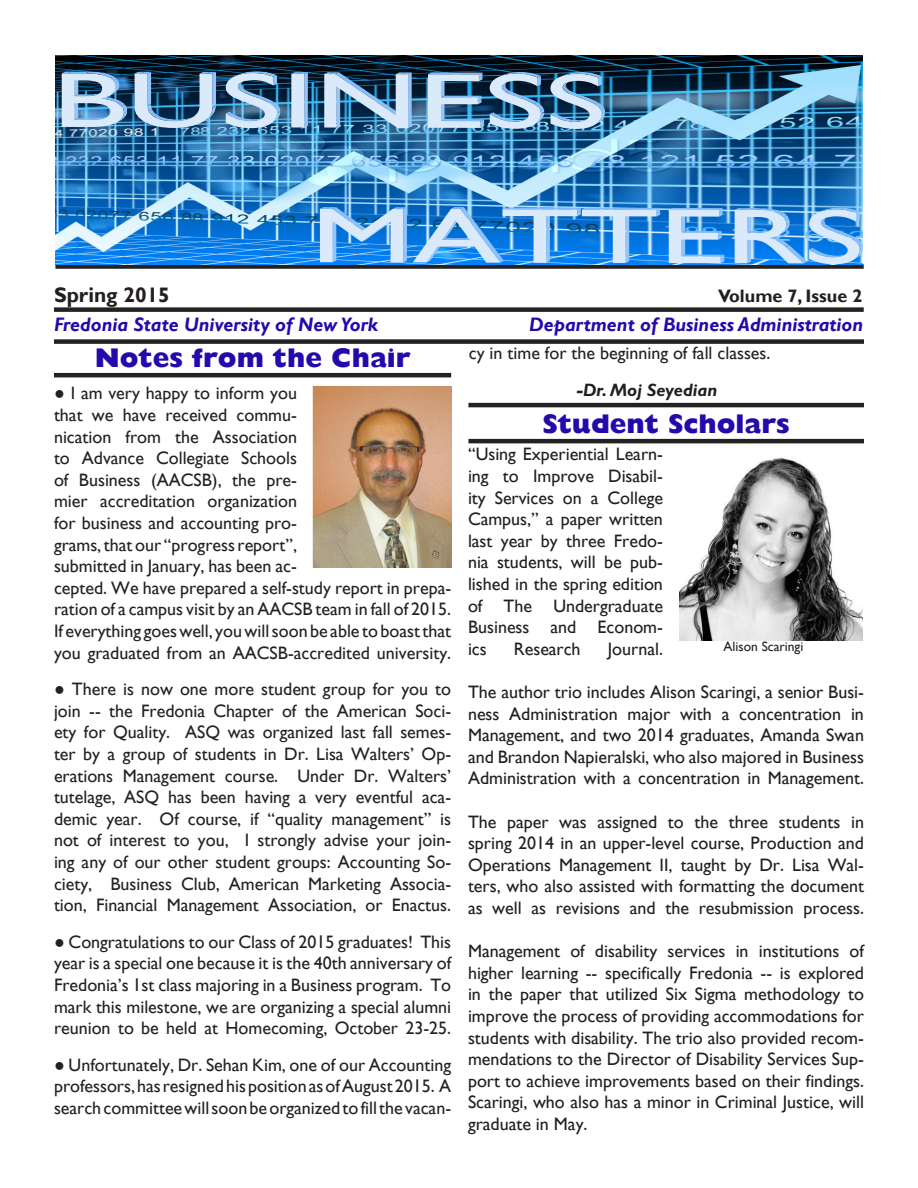
<style>
.page{position:relative;width:918px;height:1188px;background:#fff}
.page>*{position:absolute;margin:0;border:0;box-sizing:border-box;transform-origin:0 0}
.t1{font:800 27px "Gill Sans";color:#230bab}
.t2{font:700 21px "Gill Sans";color:#231f20}
.t3{font:italic 700 19.5px "Gill Sans";color:#230bab}
.Normal__Web{font:18px/21.6px "Gill Sans";color:#222;text-align:justify}
.t4{font:18px/21.6px "Gill Sans";color:#231f20;text-align:justify}
.Normal__Web-2{font:italic 700 18px "Gill Sans";color:#231f20}
.t5{font:700 18px "Gill Sans";color:#231f20}
.t6{font:13.5px "Gill Sans";color:#231f20}
.s1{font-family:"Times New Roman"}
</style>
<div class="page">
<img style="left:312px;top:386px;width:139px;height:181px">
<div style="left:55px;top:264px;width:809px;height:5px;background:#222"></div>
<div style="left:54px;top:307px;width:810px;height:5px;background:#222"></div>
<div style="left:54px;top:339px;width:810px;height:5px;background:#222"></div>
<hr style="left:468px;top:403px;width:396px;height:4px;background:#222">
<hr style="left:54px;top:373px;width:397px;height:4px;background:#222">
<img style="left:56px;top:55px;width:807px;height:209px">
<svg style="left:62px;top:72px;width:65px;height:55px;background:#90b2d0"></svg>
<svg style="left:135px;top:72px;width:81px;height:56px;background:#6187a6"></svg>
<svg style="left:226px;top:71px;width:55px;height:57px;background:#7598b6"></svg>
<svg style="left:291px;top:72px;width:17px;height:55px"></svg>
<svg style="left:324px;top:72px;width:88px;height:56px;background:#7397b5"></svg>
<svg style="left:428px;top:72px;width:56px;height:56px;background:#7e9fbc"></svg>
<svg style="left:490px;top:72px;width:54px;height:57px;background:#6f94b2"></svg>
<svg style="left:550px;top:72px;width:55px;height:57px;background:#7097b6"></svg>
<svg style="left:320px;top:207px;width:87px;height:55px;background:#78b4ed"></svg>
<svg style="left:413px;top:207px;width:247px;height:56px;background:#58a2e6"></svg>
<svg style="left:669px;top:208px;width:55px;height:55px;background:#84bbf0"></svg>
<svg style="left:735px;top:208px;width:128px;height:56px;background:#7cb7ef"></svg>
<hr style="left:468px;top:439px;width:396px;height:4px;background:#222">
<img style="left:680px;top:457px;width:183px;height:183px">
<p class="t2" style="left:54px;top:282px;width:117px">Spring 2015</p>
<p class="t3" style="left:54px;top:313px;width:325px">Fredonia State University of New York</p>
<p class="t1" style="left:95px;top:342px;width:317px">Notes from the Chair</p>
<p class="Normal__Web" style="left:54px;top:383px;width:399px;text-align:left"><span class="s1">●</span> I am very happy to inform you<br>that we have received commu-<br>nication from the Association<br>to Advance Collegiate Schools<br>of Business (AACSB), the pre-<br>mier accreditation organization<br>for business and accounting pro-<br>grams, that our “progress report”,<br>submitted in January, has been ac-<br>cepted. We have prepared a self-study report in prepa&shy;ration of a campus visit by an AACSB team in fall of 2015.<br>If everything goes well, you will soon be able to boast that you graduated from an AACSB-accredited university.</p>
<p class="Normal__Web" style="left:54px;top:678px;width:399px"><span class="s1">●</span> There is now one more student group for you to join -- the Fredonia Chapter of the American Soci&shy;ety for Quality. ASQ was organized last fall semes&shy;ter by a group of students in Dr. Lisa Walters’ Op&shy;erations Management course. Under Dr. Walters’ tutelage, ASQ has been having a very eventful aca&shy;demic year. Of course, if “quality management” is not of interest to you, I strongly advise your join&shy;ing any of our other student groups: Accounting So&shy;ciety, Business Club, American Marketing Associa&shy;tion, Financial Management Association, or Enactus.</p>
<p class="Normal__Web" style="left:54px;top:931px;width:399px"><span class="s1">●</span> Congratulations to our Class of 2015 graduates! This year is a special one because it is the 40th anniversary of Fredonia’s 1st class majoring in a Business program. To mark this milestone, we are organizing a special alumni reunion to be held at Homecoming, October 23-25.</p>
<p class="Normal__Web" style="left:54px;top:1054px;width:399px"><span class="s1">●</span> Unfortunately, Dr. Sehan Kim, one of our Accounting professors, has resigned his position as of August 2015. A search committee will soon be organized to fill the vacan-</p>
<p class="t5" style="left:718px;top:285px;width:146px">Volume 7, Issue 2</p>
<p class="t3" style="left:529px;top:313px;width:336px">Department of Business Administration</p>
<p class="Normal__Web" style="left:469px;top:342px;width:303px">cy in time for the beginning of fall classes.</p>
<p class="Normal__Web-2" style="left:577px;top:379px;width:142px">-Dr. Moj Seyedian</p>
<p class="t1" style="left:542px;top:408px;width:249px">Student Scholars</p>
<p class="t4" style="left:468px;top:444px;width:196px">“Using Experiential Learn&shy;ing to Improve Disabil&shy;ity Services on a College Campus,” a paper written last year by three Fredo&shy;nia students, will be pub&shy;lished in the spring edition of The Undergraduate Business and Econom&shy;ics</p>
<p class="t6" style="left:724px;top:638px;width:81px">Alison Scaringi</p>
<p class="t4" style="left:514px;top:638px;width:68px">Research</p>
<p class="t4" style="left:608px;top:638px;width:57px">Journal.</p>
<p class="t4" style="left:468px;top:681px;width:398px">The author trio includes Alison Scaringi, a senior Busi&shy;ness Administration major with a concentration in Management, and two 2014 graduates, Amanda Swan and Brandon Napieralski, who also majored in Business Administration with a concentration in Management.</p>
<p class="t4" style="left:468px;top:811px;width:398px">The paper was assigned to the three students in spring 2014 in an upper-level course, Production and Operations Management II, taught by Dr. Lisa Wal&shy;ters, who also assisted with formatting the document as well as revisions and the resubmission process.</p>
<p class="t4" style="left:468px;top:940px;width:398px">Management of disability services in institutions of higher learning -- specifically Fredonia -- is explored in the paper that utilized Six Sigma methodology to improve the process of providing accommodations for students with disability. The trio also provided recom&shy;mendations to the Director of Disability Services Sup&shy;port to achieve improvements based on their findings.</p>
<p class="t4" style="left:468px;top:1092px;width:397px">Scaringi, who also has a minor in Criminal Justice, will graduate in May.</p>
</div>
